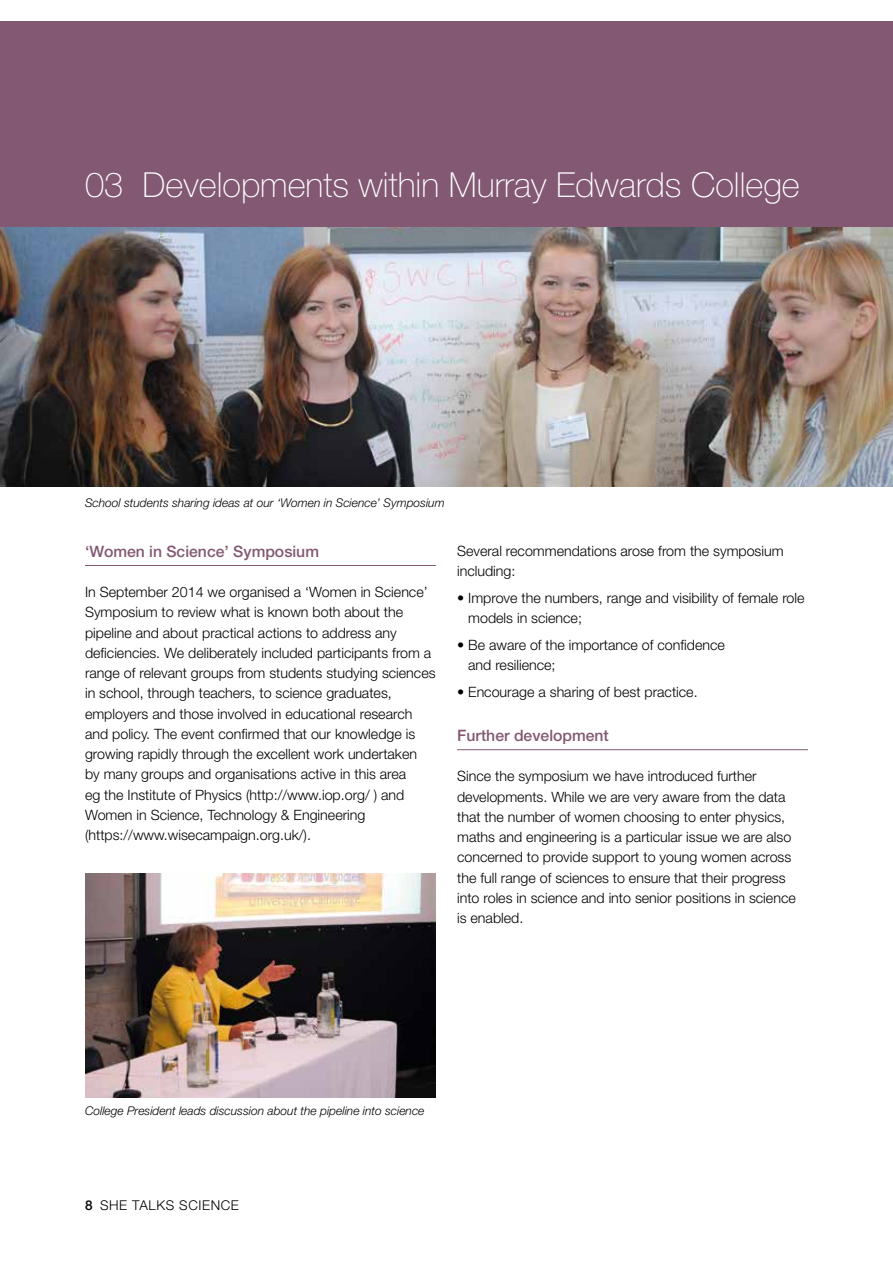
<style>
.page{position:relative;width:893px;height:1263px;background:#fff}
.page>*{position:absolute;margin:0;border:0;box-sizing:border-box;transform-origin:0 0}
.t1{font:100 34.5px "Helvetica Neue";color:#fff}
.t2{font:500 15.75px "Helvetica Neue";color:#835873}
.t3{font:300 14.25px/20.2px "Helvetica Neue";color:#000}
.t4{font:300 13.5px "Helvetica Neue";letter-spacing:.045em;color:#000}
.t5{font:italic 300 12px "Helvetica Neue";color:#000}
.s1{font-weight:500}
</style>
<div class="page">
<hr style="left:85px;top:565px;width:351px;height:1px;background:#835873">
<hr style="left:457px;top:749px;width:351px;height:1px;background:#835873">
<div style="left:0;top:21px;width:893px;height:221px;background:#835873"></div>
<img style="left:0;top:227px;width:893px;height:260px">
<img style="left:85px;top:874px;width:351px;height:224px">
<h1 class="t1" style="left:85px;top:165px;width:716px">03 Developments within Murray Edwards College</h1>
<p class="t5" style="left:85px;top:496px;width:361px">School students sharing ideas at our ‘Women in Science’ Symposium</p>
<p class="t2" style="left:85px;top:542px;width:235px">‘Women in Science’ Symposium</p>
<p class="t3" style="left:85px;top:582px;width:352px">In September 2014 we organised a ‘Women in Science’ Symposium to review what is known both about the pipeline and about practical actions to address any deficiencies. We deliberately included participants from a range of relevant groups from students studying sciences in school, through teachers, to science graduates, employers and those involved in educational research and policy. The event confirmed that our knowledge is growing rapidly through the excellent work undertaken<br>by many groups and organisations active in this area<br>eg the Institute of Physics (http://www.iop.org/ ) and Women in Science, Technology &amp; Engineering (https://www.wisecampaign.org.uk/).</p>
<p class="t3" style="left:457px;top:540px;width:328px">Several recommendations arose from the symposium including:</p>
<p class="t3" style="left:468px;top:587px;width:338px;text-indent:-11px">• Improve the numbers, range and visibility of female role models in science;</p>
<p class="t3" style="left:468px;top:634px;width:258px;text-indent:-11px">• Be aware of the importance of confidence and resilience;</p>
<p class="t3" style="left:457px;top:682px;width:242px">• Encourage a sharing of best practice.</p>
<p class="t2" style="left:457px;top:726px;width:153px">Further development</p>
<p class="t3" style="left:457px;top:766px;width:340px">Since the symposium we have introduced further developments. While we are very aware from the data that the number of women choosing to enter physics, maths and engineering is a particular issue we are also concerned to provide support to young women across the full range of sciences to ensure that their progress into roles in science and into senior positions in science is enabled.</p>
<p class="t5" style="left:85px;top:1104px;width:341px">College President leads discussion about the pipeline into science</p>
<p class="t4" style="left:85px;top:1197px;width:155px"><span class="s1">8</span> SHE TALKS SCIENCE</p>
</div>
